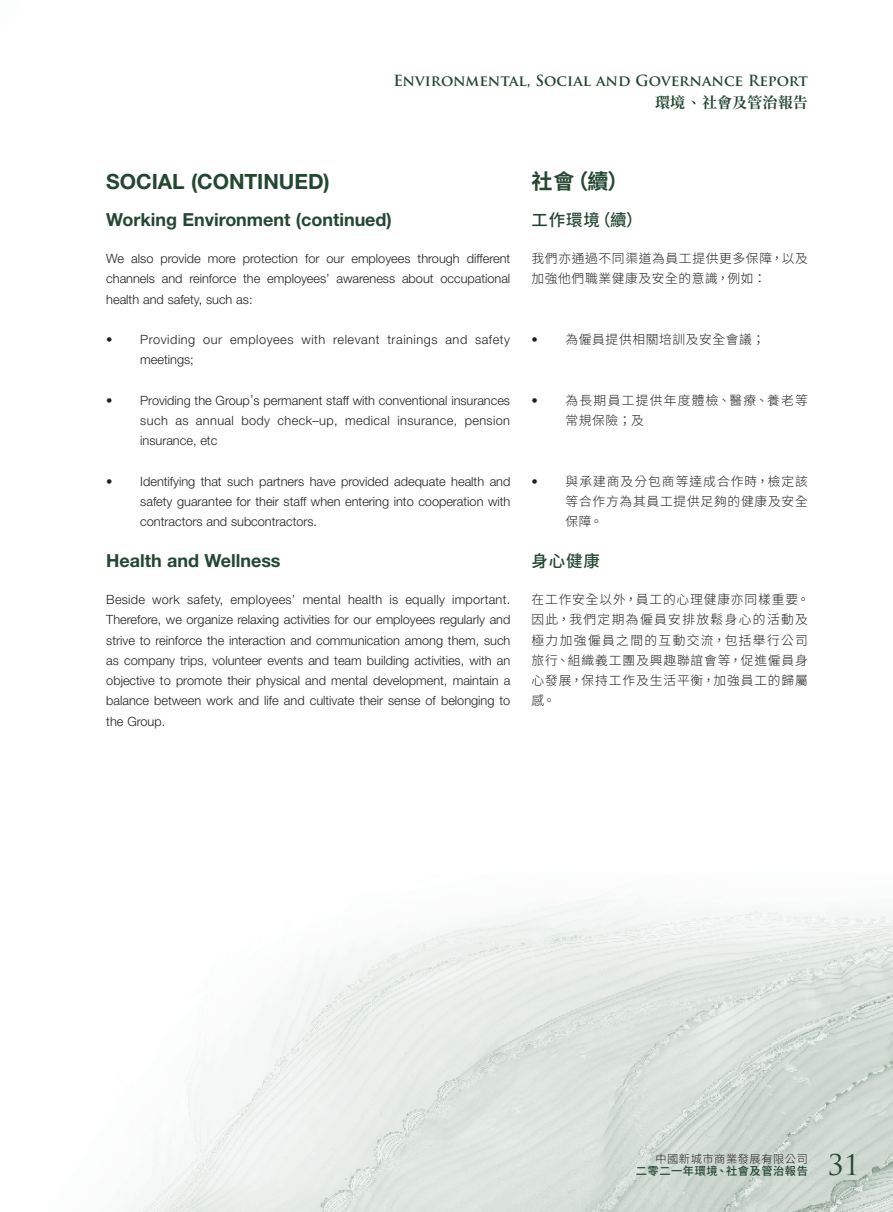
<style>
.page{position:relative;width:893px;height:1212px;background:#fff}
.page>*{position:absolute;margin:0;border:0;box-sizing:border-box;transform-origin:0 0}
.t1{font:27.75px "Trajan Pro";color:#244732}
.Heading_1{font:700 21px "Helvetica Neue LT Std";color:#244732}
.C_Heading_1{font:700 21px "Source Han Sans TC";color:#244732}
.Heading_2{font:700 18px "Helvetica Neue LT Std";color:#244732}
.C_Heading_2{font:500 16.5px "Source Han Sans TC";letter-spacing:.05em;color:#244732}
.t2{font:700 15px "Trajan Pro";color:#244732}
.t3{font:700 15px "Source Han Serif TC";letter-spacing:.01em;color:#244732}
.Body_Text{font:300 12.75px/20.2px "Helvetica Neue LT Std";color:#231f20;text-align:justify}
.C_Body_Text{font:300 12.75px/20.2px "Source Han Sans TC";letter-spacing:.07em;color:#231f20;text-align:justify}
.Body_Text-2{font:300 12.75px/20.2px "Helvetica Neue LT Std";letter-spacing:.04em;color:#231f20}
.C_Body_Text-2{font:300 12.75px/20.2px "Source Han Sans TC";letter-spacing:.05em;color:#231f20}
.C_Body_Text-3{font:300 12.75px/20.2px "Source Han Sans TC";letter-spacing:.1em;color:#231f20}
.t4{font:500 11.25px "Source Han Sans TC";letter-spacing:.045em;color:#244732}
.t5{font:300 11.25px "Source Han Sans TC";letter-spacing:.045em;color:#231f20}
.s1{font-family:"Helvetica Neue LT Std"}
</style>
<div class="page">
<img style="left:126px;top:894px;width:767px;height:318px">
<p class="t2" style="left:393px;top:71px;width:416px">Environmental, Social and Governance Report</p>
<p class="t3" style="left:655px;top:94px;width:154px">環境、社會及管治報告</p>
<p class="Heading_1" style="left:106px;top:168px;width:225px">SOCIAL (CONTINUED)</p>
<p class="Heading_2" style="left:106px;top:208px;width:287px">Working Environment (continued)</p>
<p class="Body_Text" style="left:106px;top:248px;width:406px">We also provide more protection for our employees through different channels and reinforce the employees’ awareness about occupational health and safety, such as:</p>
<p class="Body_Text-2" style="left:140px;top:329px;width:371px;text-indent:-34px">• Providing our employees with relevant trainings and safety meetings;</p>
<p class="Body_Text" style="left:140px;top:390px;width:371px;text-indent:-34px">• Providing the Group’s permanent staff with conventional insurances such as annual body check–up, medical insurance, pension insurance, etc</p>
<p class="Body_Text" style="left:140px;top:471px;width:372px;text-indent:-34px">• Identifying that such partners have provided adequate health and safety guarantee for their staff when entering into cooperation with contractors and subcontractors.</p>
<p class="Heading_2" style="left:106px;top:549px;width:176px">Health and Wellness</p>
<p class="Body_Text" style="left:106px;top:589px;width:406px">Beside work safety, employees’ mental health is equally important.<br>Therefore, we organize relaxing activities for our employees regularly and strive to reinforce the interaction and communication among them, such as company trips, volunteer events and team building activities, with an objective to promote their physical and mental development, maintain a balance between work and life and cultivate their sense of belonging to the Group.</p>
<p class="C_Heading_1" style="left:531px;top:169px;width:99px">社會（續）</p>
<p class="C_Heading_2" style="left:531px;top:210px;width:112px">工作環境（續）</p>
<p class="C_Body_Text-2" style="left:531px;top:249px;width:278px">我們亦通過不同渠道為員工提供更多保障，以及加強他們職業健康及安全的意識，例如：</p>
<p class="C_Body_Text-2" style="left:531px;top:330px;width:235px"><span class="s1">•</span> 為僱員提供相關培訓及安全會議；</p>
<p class="C_Body_Text-3" style="left:566px;top:390px;width:244px;text-indent:-34px"><span class="s1">•</span> 為長期員工提供年度體檢、醫療、養老等常規保險；及</p>
<p class="C_Body_Text" style="left:566px;top:471px;width:244px;text-indent:-34px"><span class="s1">•</span> 與承建商及分包商等達成合作時，檢定該等合作方為其員工提供足夠的健康及安全保障。</p>
<p class="C_Heading_2" style="left:531px;top:551px;width:70px">身心健康</p>
<p class="C_Body_Text" style="left:531px;top:590px;width:279px">在工作安全以外，員工的心理健康亦同樣重要。因此，我們定期為僱員安排放鬆身心的活動及極力加強僱員之間的互動交流，包括舉行公司旅行、組織義工團及興趣聯誼會等，促進僱員身心發展，保持工作及生活平衡，加強員工的歸屬感。</p>
<p class="t5" style="left:655px;top:1153px;width:154px">中國新城市商業發展有限公司</p>
<p class="t4" style="left:636px;top:1165px;width:174px">二零二一年環境、社會及管治報告</p>
<h1 class="t1" style="left:828px;top:1147px;width:33px">31</h1>
</div>
